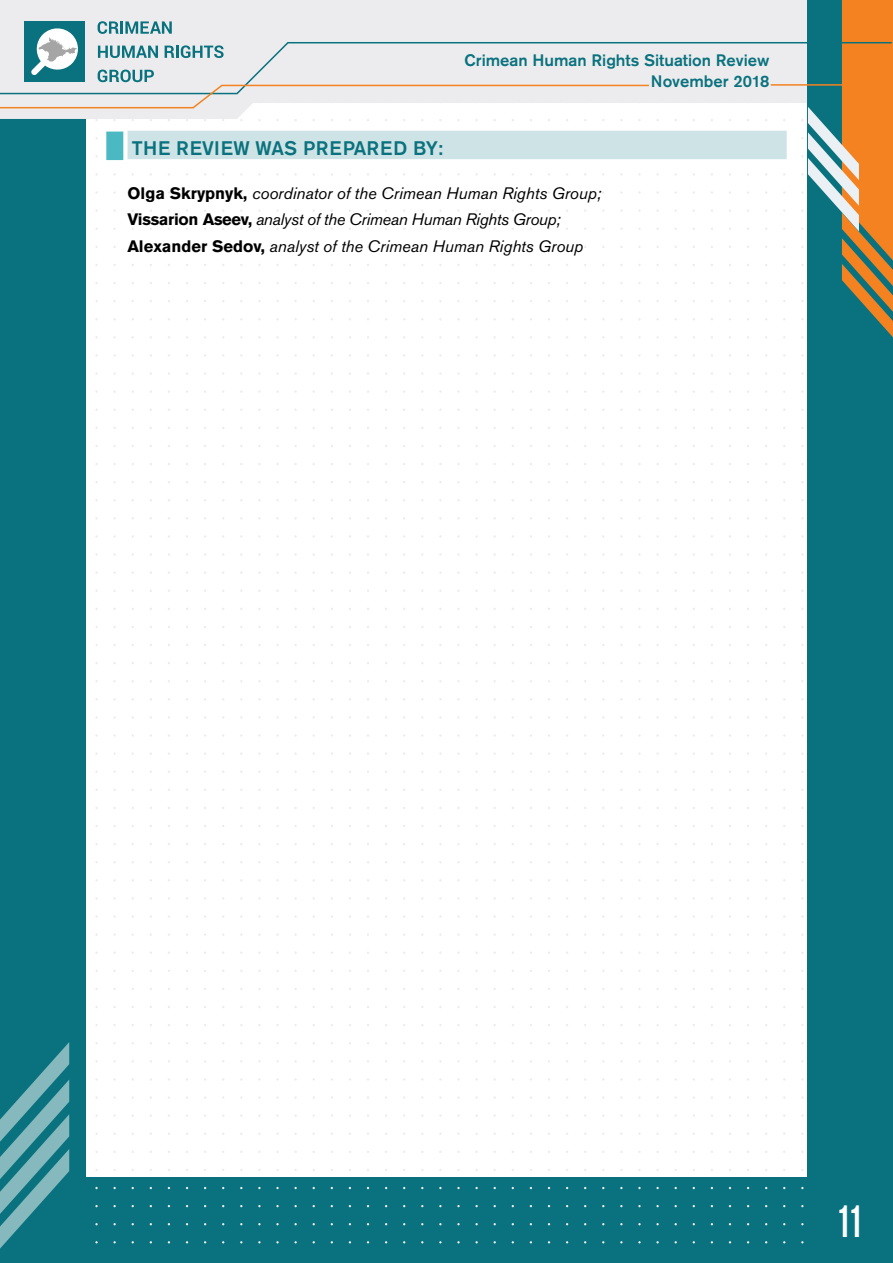
<style>
.page{position:relative;width:893px;height:1263px;background:#fff}
.page>*{position:absolute;margin:0;border:0;box-sizing:border-box;transform-origin:0 0}
.t1{font:500 condensed 45px "Akzidenz Grotesk Pro";color:#fff}
.t2{font:500 19.5px "Akzidenz Grotesk Pro";letter-spacing:.01em;color:#0a727e}
.t3{font:italic 16.5px/26.7px "Akzidenz Grotesk Pro";color:#000}
.t4{font:500 16.5px/20.7px "Akzidenz Grotesk Pro";color:#0a727e;text-align:right}
.s1{font-weight:700;font-style:normal}
</style>
<div class="page">
<div style="left:0;top:1178px;width:893px;height:85px;background:#0a727e"></div>
<div style="left:0;top:0;width:85px;height:1263px;background:#0a727e"></div>
<svg style="left:0;top:0;width:837px;height:119px;fill:#ececee"></svg>
<div style="left:808px;top:1px;width:85px;height:1262px;background:#0a727e"></div>
<svg style="left:837px;top:0;width:56px;height:338px"></svg>
<svg style="left:801px;top:101px;width:58px;height:130px"></svg>
<svg style="left:0;top:1042px;width:69px;height:206px"></svg>
<div style="left:24px;top:21px;width:61px;height:61px;background:#0a727e"></div>
<svg style="left:38px;top:28px;width:39px;height:13px"></svg>
<svg style="left:0;top:41px;width:893px;height:54px;background:#d3d7d3"></svg>
<svg style="left:0;top:83px;width:650px;height:26px;background:#eae5e1"></svg>
<hr style="left:771px;top:84px;width:122px;height:2px;background:#f48220">
<svg style="left:98px;top:21px;width:21px;height:13px"></svg>
<svg style="left:121px;top:21px;width:17px;height:13px"></svg>
<svg style="left:140px;top:21px;width:21px;height:13px"></svg>
<svg style="left:98px;top:46px;width:22px;height:12px"></svg>
<svg style="left:122px;top:46px;width:13px;height:12px"></svg>
<svg style="left:136px;top:46px;width:22px;height:12px"></svg>
<svg style="left:162px;top:21px;width:10px;height:13px"></svg>
<svg style="left:165px;top:46px;width:9px;height:12px"></svg>
<svg style="left:176px;top:45px;width:14px;height:13px"></svg>
<svg style="left:193px;top:46px;width:20px;height:12px"></svg>
<svg style="left:214px;top:45px;width:10px;height:13px"></svg>
<svg style="left:98px;top:65px;width:21px;height:20px"></svg>
<svg style="left:120px;top:65px;width:13px;height:20px"></svg>
<svg style="left:133px;top:65px;width:21px;height:20px"></svg>
<div style="left:128px;top:131px;width:659px;height:28px;background:#cee3e5"></div>
<div style="left:106px;top:132px;width:17px;height:28px;background:#4bb9c2"></div>
<p class="t4" style="left:464px;top:49px;width:306px">Crimean Human Rights Situation Review<br>November 2018</p>
<p class="t2" style="left:132px;top:135px;width:313px">THE REVIEW WAS PREPARED BY:</p>
<p class="t3" style="left:128px;top:179px;width:475px"><span class="s1">Olga Skrypnyk,</span> coordinator of the Crimean Human Rights Group;<br><span class="s1">Vissarion Aseev,</span> analyst of the Crimean Human Rights Group;<br><span class="s1">Alexander Sedov,</span> analyst of the Crimean Human Rights Group</p>
<h1 class="t1" style="left:836px;top:1192px;width:29px">11</h1>
</div>
